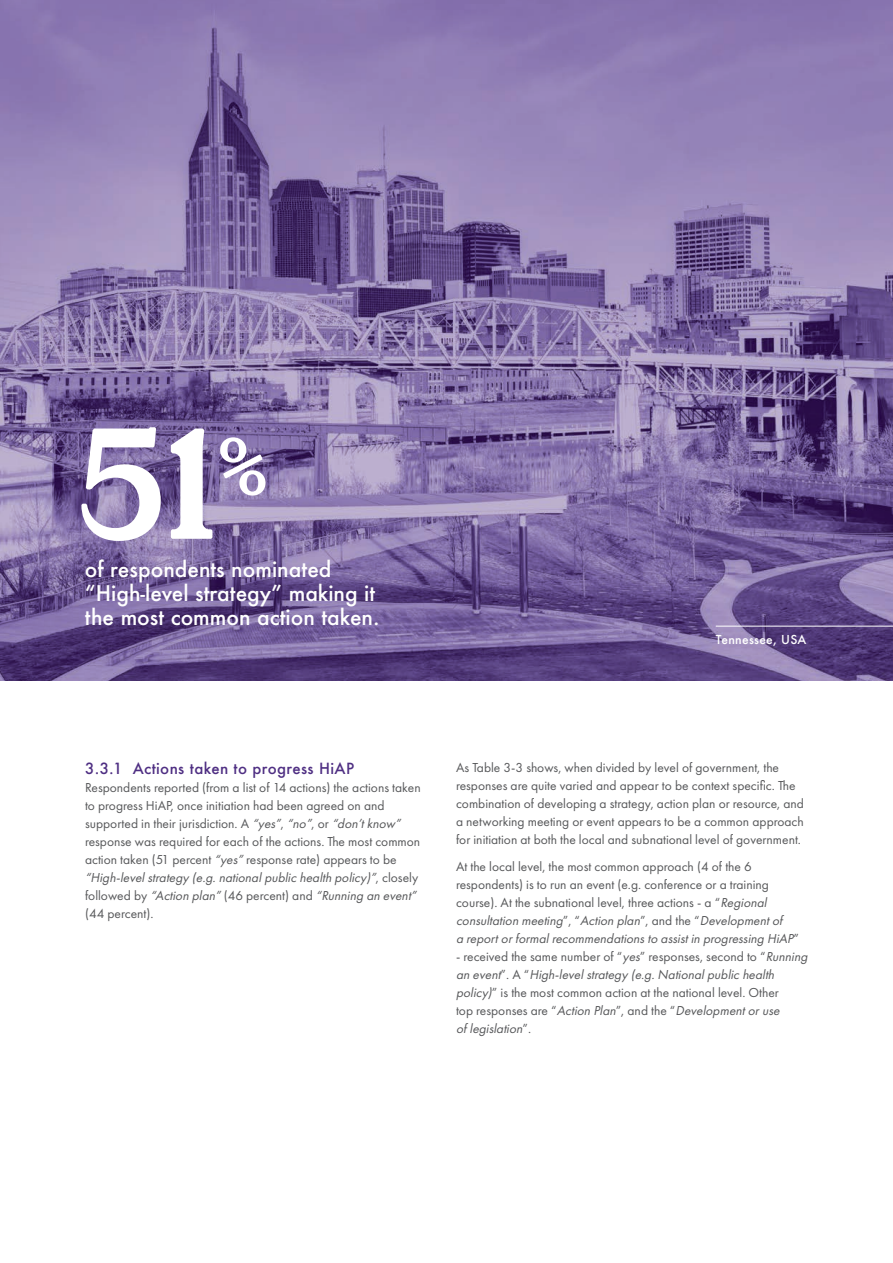
<style>
.page{position:relative;width:893px;height:1263px;background:#fff}
.page>*{position:absolute;margin:0;border:0;box-sizing:border-box;transform-origin:0 0}
.info_number{font:700 157.5px "Value Serif";color:#fff}
.Info_copy{font:500 21px/24px "Futura";color:#fff}
.Sub_heading{font:500 15px "Futura";letter-spacing:.025em;color:#4f2f83}
.Body_Copy{font:13.5px/18px "Futura PT";color:#57585a}
.Sub_heading-2{font:500 12px "Futura";letter-spacing:.025em;color:#fff}
.s1{font-style:italic}
</style>
<div class="page">
<img style="left:0;top:0;width:893px;height:680px">
<hr style="left:716px;top:626px;width:177px;height:1px;background:#fff">
<p class="info_number" style="left:76px;top:361px;width:194px">51<sup>%</sup></p>
<p class="Info_copy" style="left:85px;top:557px;width:296px">of respondents nominated “High-level strategy” making it the most common action taken.</p>
<p class="Sub_heading-2" style="left:716px;top:631px;width:92px">Tennessee, USA</p>
<p class="Sub_heading" style="left:85px;top:758px;width:271px">3.3.1 Actions taken to progress HiAP</p>
<p class="Body_Copy" style="left:85px;top:779px;width:337px">Respondents reported (from a list of 14 actions) the actions taken to progress HiAP, once initiation had been agreed on and supported in their jurisdiction. A <span class="s1">“yes”</span>, <span class="s1">“no”</span>, or <span class="s1">“don’tknow” </span>response was required for each of the actions. The most common action taken (51 percent <span class="s1">“yes”</span> response rate) appears to be <span class="s1">“High-levelstrategy (e.g.nationalpublic health policy)”</span>, c l o s e l y fo l l owe d by <span class="s1">“Action plan”</span> ( 4 6 p e rc e n t) a n d <span class="s1">“Running an event” </span>(44 percent).</p>
<p class="Body_Copy" style="left:456px;top:759px;width:349px">As Table 3-3 shows, when divided by level of government, the responses are quite varied and appear to be context specific. The combination of developing a strategy, action plan or resource, and a networking meeting or event appears to be a common approach for initiation at both the local and subnational level of government.</p>
<p class="Body_Copy" style="left:456px;top:857px;width:344px">At the local level, the most common approach (4 of the 6 respondents) is to run an event (e.g. conference or a training course). At the subnational level, three actions - a “<span class="s1">Regional consultation meeting</span>” , “ <span class="s1">Action plan</span>” , a n d t h e “ <span class="s1">Developmentof<br>a reportorformalrecommendationsto assistin progressing HiAP</span>”</p>
<p class="Body_Copy" style="left:456px;top:947px;width:356px">- received the same number of “<span class="s1">yes</span>” responses, second to “<span class="s1">Running an event</span>” . A “ <span class="s1">High-levelstrategy (e.g.Nationalpublic health policy)</span>” is the most common action at the national level. Other<br>to p re s p o n s e s a re “ <span class="s1">Action Plan</span>” , a n d t h e “ <span class="s1">Developmentoruse oflegislation</span>” .</p>
</div>
